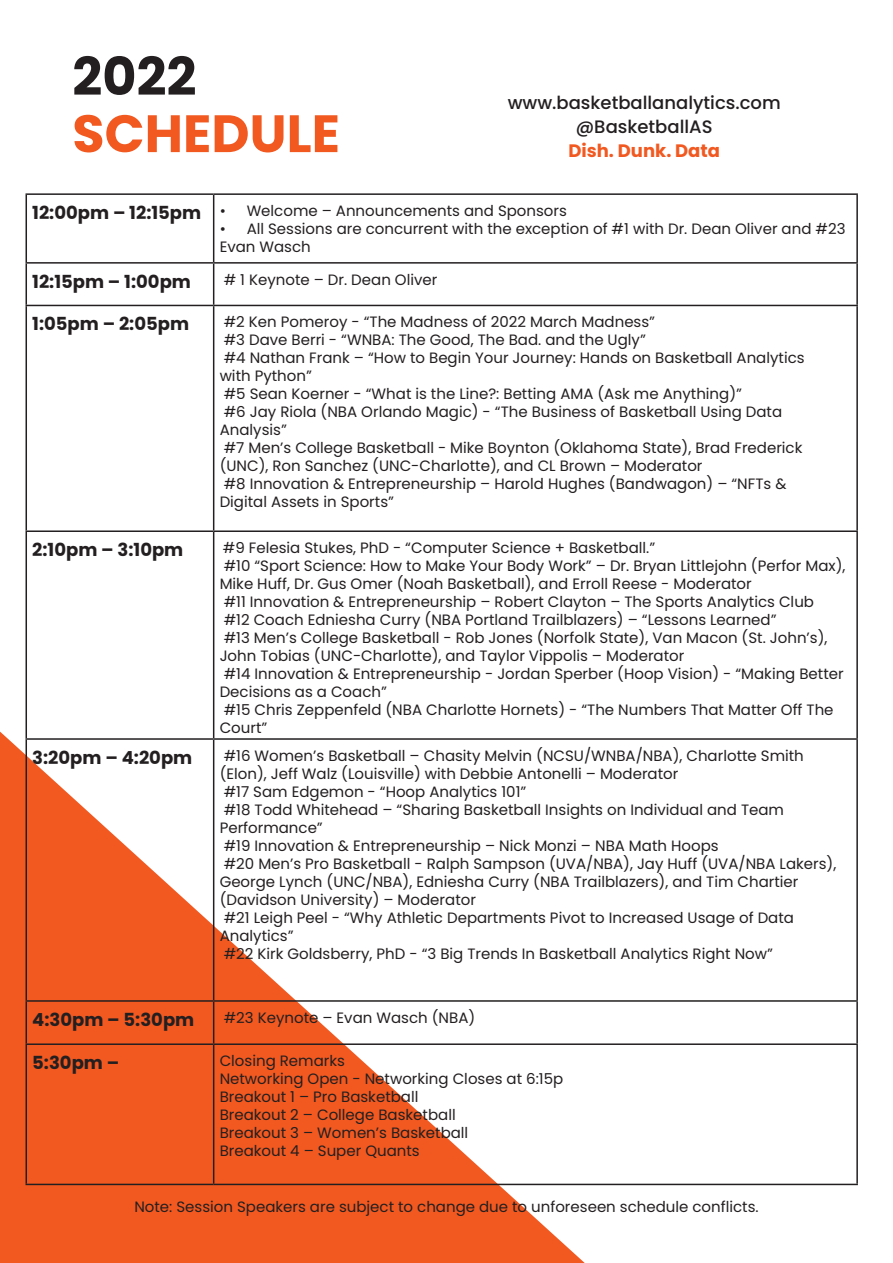
<style>
.page{position:relative;width:893px;height:1263px;background:#fff}
.page>*{position:absolute;margin:0;border:0;box-sizing:border-box;transform-origin:0 0}
.Paragraph_Style_11{font:700 52.5px "Poppins";color:#f15921}
.Paragraph_Style_10{font:700 52.5px "Poppins";color:#231f20}
.Paragraph_Style_7{font:700 18px "Poppins";color:#231f20}
.Paragraph_Style_7-2{font:500 18px "Poppins";color:#231f20}
.Paragraph_Style_7-3{font:700 18px "Poppins";color:#f15921}
.Paragraph_Style_7-4{font:15px/18px "Poppins";color:#231f20}
</style>
<div class="page">
<svg style="left:0;top:731px;width:585px;height:532px"></svg>
<hr style="left:26px;top:193px;width:188px;height:2px;background:#231f20">
<hr style="left:26px;top:195px;width:1px;height:67px;background:#231f20">
<hr style="left:214px;top:193px;width:644px;height:2px;background:#231f20">
<hr style="left:213px;top:195px;width:1px;height:67px;background:#231f20">
<hr style="left:856px;top:195px;width:2px;height:67px;background:#231f20">
<hr style="left:26px;top:262px;width:188px;height:2px;background:#231f20">
<hr style="left:26px;top:264px;width:1px;height:41px;background:#231f20">
<hr style="left:214px;top:262px;width:644px;height:2px;background:#231f20">
<hr style="left:213px;top:264px;width:1px;height:41px;background:#231f20">
<hr style="left:856px;top:264px;width:2px;height:41px;background:#231f20">
<hr style="left:26px;top:305px;width:188px;height:1px;background:#231f20">
<hr style="left:26px;top:306px;width:1px;height:224px;background:#231f20">
<hr style="left:214px;top:305px;width:644px;height:1px;background:#231f20">
<hr style="left:213px;top:306px;width:1px;height:224px;background:#231f20">
<hr style="left:856px;top:306px;width:2px;height:224px;background:#231f20">
<hr style="left:26px;top:530px;width:188px;height:2px;background:#231f20">
<hr style="left:26px;top:532px;width:1px;height:206px;background:#231f20">
<hr style="left:214px;top:530px;width:644px;height:2px;background:#231f20">
<hr style="left:213px;top:532px;width:1px;height:206px;background:#231f20">
<hr style="left:856px;top:532px;width:2px;height:206px;background:#231f20">
<hr style="left:26px;top:738px;width:188px;height:2px;background:#231f20">
<hr style="left:26px;top:740px;width:1px;height:260px;background:#231f20">
<hr style="left:214px;top:738px;width:644px;height:2px;background:#231f20">
<hr style="left:213px;top:740px;width:1px;height:260px;background:#231f20">
<hr style="left:856px;top:740px;width:2px;height:260px;background:#231f20">
<hr style="left:26px;top:1000px;width:188px;height:2px;background:#231f20">
<hr style="left:26px;top:1002px;width:1px;height:41px;background:#231f20">
<hr style="left:214px;top:1000px;width:644px;height:2px;background:#231f20">
<hr style="left:213px;top:1002px;width:1px;height:41px;background:#231f20">
<hr style="left:856px;top:1002px;width:2px;height:41px;background:#231f20">
<hr style="left:26px;top:1043px;width:188px;height:2px;background:#231f20">
<hr style="left:26px;top:1045px;width:1px;height:139px;background:#231f20">
<hr style="left:214px;top:1043px;width:644px;height:2px;background:#231f20">
<hr style="left:213px;top:1045px;width:1px;height:139px;background:#231f20">
<hr style="left:856px;top:1045px;width:2px;height:139px;background:#231f20">
<hr style="left:26px;top:1184px;width:188px;height:1px;background:#231f20">
<hr style="left:214px;top:1184px;width:644px;height:1px;background:#231f20">
<p class="Paragraph_Style_10" style="left:72px;top:46px;width:126px">2022</p>
<p class="Paragraph_Style_11" style="left:72px;top:103px;width:269px">SCHEDULE</p>
<p class="Paragraph_Style_7-2" style="left:508px;top:92px;width:275px">www.basketballanalytics.com</p>
<p class="Paragraph_Style_7-2" style="left:576px;top:116px;width:138px">@BasketballAS</p>
<p class="Paragraph_Style_7-3" style="left:568px;top:140px;width:153px">Dish. Dunk. Data</p>
<p class="Paragraph_Style_7" style="left:32px;top:202px;width:170px">12:00pm – 12:15pm</p>
<p class="Paragraph_Style_7-4" style="left:220px;top:202px;width:349px">• Welcome – Announcements and Sponsors</p>
<p class="Paragraph_Style_7-4" style="left:220px;top:220px;width:627px">• All Sessions are concurrent with the exception of #1 with Dr. Dean Oliver and #23</p>
<p class="Paragraph_Style_7-4" style="left:220px;top:238px;width:93px">Evan Wasch</p>
<p class="Paragraph_Style_7" style="left:32px;top:271px;width:160px">12:15pm – 1:00pm</p>
<p class="Paragraph_Style_7-4" style="left:224px;top:270px;width:215px"># 1 Keynote – Dr. Dean Oliver</p>
<p class="Paragraph_Style_7" style="left:32px;top:314px;width:158px">1:05pm – 2:05pm</p>
<p class="Paragraph_Style_7-4" style="left:224px;top:313px;width:433px">#2 Ken Pomeroy - “The Madness of 2022 March Madness”</p>
<p class="Paragraph_Style_7-4" style="left:224px;top:331px;width:424px">#3 Dave Berri - “WNBA: The Good, The Bad. and the Ugly”</p>
<p class="Paragraph_Style_7-4" style="left:224px;top:349px;width:582px">#4 Nathan Frank – “How to Begin Your Journey: Hands on Basketball Analytics</p>
<p class="Paragraph_Style_7-4" style="left:220px;top:367px;width:94px">with Python”</p>
<p class="Paragraph_Style_7-4" style="left:224px;top:385px;width:520px">#5 Sean Koerner - “What is the Line?: Betting AMA (Ask me Anything)”</p>
<p class="Paragraph_Style_7-4" style="left:220px;top:403px;width:564px">#6 Jay Riola (NBA Orlando Magic) - “The Business of Basketball Using Data<br>Analysis”</p>
<p class="Paragraph_Style_7-4" style="left:224px;top:439px;width:580px">#7 Men’s College Basketball - Mike Boynton (Oklahoma State), Brad Frederick</p>
<p class="Paragraph_Style_7-4" style="left:220px;top:457px;width:484px">(UNC), Ron Sanchez (UNC-Charlotte), and CL Brown – Moderator</p>
<p class="Paragraph_Style_7-4" style="left:224px;top:475px;width:564px">#8 Innovation &amp; Entrepreneurship – Harold Hughes (Bandwagon) – “NFTs &amp;</p>
<p class="Paragraph_Style_7-4" style="left:220px;top:493px;width:176px">Digital Assets in Sports”</p>
<p class="Paragraph_Style_7" style="left:32px;top:539px;width:153px">2:10pm – 3:10pm</p>
<p class="Paragraph_Style_7-4" style="left:223px;top:539px;width:434px">#9 Felesia Stukes, PhD - “Computer Science + Basketball.”</p>
<p class="Paragraph_Style_7-4" style="left:220px;top:557px;width:627px">#10 “Sport Science: How to Make Your Body Work” – Dr. Bryan Littlejohn (Perfor Max),<br>Mike Huff, Dr. Gus Omer (Noah Basketball), and Erroll Reese - Moderator</p>
<p class="Paragraph_Style_7-4" style="left:224px;top:593px;width:592px">#11 Innovation &amp; Entrepreneurship – Robert Clayton – The Sports Analytics Club</p>
<p class="Paragraph_Style_7-4" style="left:224px;top:611px;width:554px">#12 Coach Edniesha Curry (NBA Portland Trailblazers) – “Lessons Learned”</p>
<p class="Paragraph_Style_7-4" style="left:220px;top:629px;width:609px">#13 Men’s College Basketball - Rob Jones (Norfolk State), Van Macon (St. John’s),<br>John Tobias (UNC-Charlotte), and Taylor Vippolis – Moderator</p>
<p class="Paragraph_Style_7-4" style="left:224px;top:665px;width:622px">#14 Innovation &amp; Entrepreneurship - Jordan Sperber (Hoop Vision) - “Making Better</p>
<p class="Paragraph_Style_7-4" style="left:220px;top:683px;width:169px">Decisions as a Coach”</p>
<p class="Paragraph_Style_7-4" style="left:220px;top:701px;width:615px">#15 Chris Zeppenfeld (NBA Charlotte Hornets) - “The Numbers That Matter Off The<br>Court”</p>
<p class="Paragraph_Style_7" style="left:32px;top:747px;width:162px">3:20pm – 4:20pm</p>
<p class="Paragraph_Style_7-4" style="left:224px;top:746px;width:582px">#16 Women’s Basketball – Chasity Melvin (NCSU/WNBA/NBA), Charlotte Smith</p>
<p class="Paragraph_Style_7-4" style="left:220px;top:764px;width:460px">(Elon), Jeff Walz (Louisville) with Debbie Antonelli – Moderator</p>
<p class="Paragraph_Style_7-4" style="left:224px;top:782px;width:304px">#17 Sam Edgemon - “Hoop Analytics 101”</p>
<p class="Paragraph_Style_7-4" style="left:220px;top:800px;width:566px">#18 Todd Whitehead – “Sharing Basketball Insights on Individual and Team<br>Performance”</p>
<p class="Paragraph_Style_7-4" style="left:224px;top:836px;width:496px">#19 Innovation &amp; Entrepreneurship – Nick Monzi – NBA Math Hoops</p>
<p class="Paragraph_Style_7-4" style="left:224px;top:854px;width:614px">#20 Men’s Pro Basketball - Ralph Sampson (UVA/NBA), Jay Huff (UVA/NBA Lakers),</p>
<p class="Paragraph_Style_7-4" style="left:220px;top:872px;width:580px">George Lynch (UNC/NBA), Edniesha Curry (NBA Trailblazers), and Tim Chartier (Davidson University) – Moderator</p>
<p class="Paragraph_Style_7-4" style="left:220px;top:908px;width:576px">#21 Leigh Peel - “Why Athletic Departments Pivot to Increased Usage of Data<br>Analytics”</p>
<p class="Paragraph_Style_7-4" style="left:224px;top:944px;width:551px">#22 Kirk Goldsberry, PhD - “3 Big Trends In Basketball Analytics Right Now”</p>
<p class="Paragraph_Style_7" style="left:32px;top:1009px;width:164px">4:30pm – 5:30pm</p>
<p class="Paragraph_Style_7-4" style="left:224px;top:1008px;width:253px">#23 Keynote – Evan Wasch (NBA)</p>
<p class="Paragraph_Style_7" style="left:32px;top:1052px;width:89px">5:30pm –</p>
<p class="Paragraph_Style_7-4" style="left:220px;top:1052px;width:127px">Closing Remarks</p>
<p class="Paragraph_Style_7-4" style="left:220px;top:1070px;width:345px">Networking Open - Networking Closes at 6:15p</p>
<p class="Paragraph_Style_7-4" style="left:220px;top:1088px;width:200px">Breakout 1 – Pro Basketball</p>
<p class="Paragraph_Style_7-4" style="left:220px;top:1106px;width:238px">Breakout 2 – College Basketball</p>
<p class="Paragraph_Style_7-4" style="left:220px;top:1124px;width:250px">Breakout 3 – Women’s Basketball</p>
<p class="Paragraph_Style_7-4" style="left:220px;top:1142px;width:202px">Breakout 4 – Super Quants</p>
<p class="Paragraph_Style_7-4" style="left:134px;top:1197px;width:626px">Note: Session Speakers are subject to change due to unforeseen schedule conflicts.</p>
</div>
